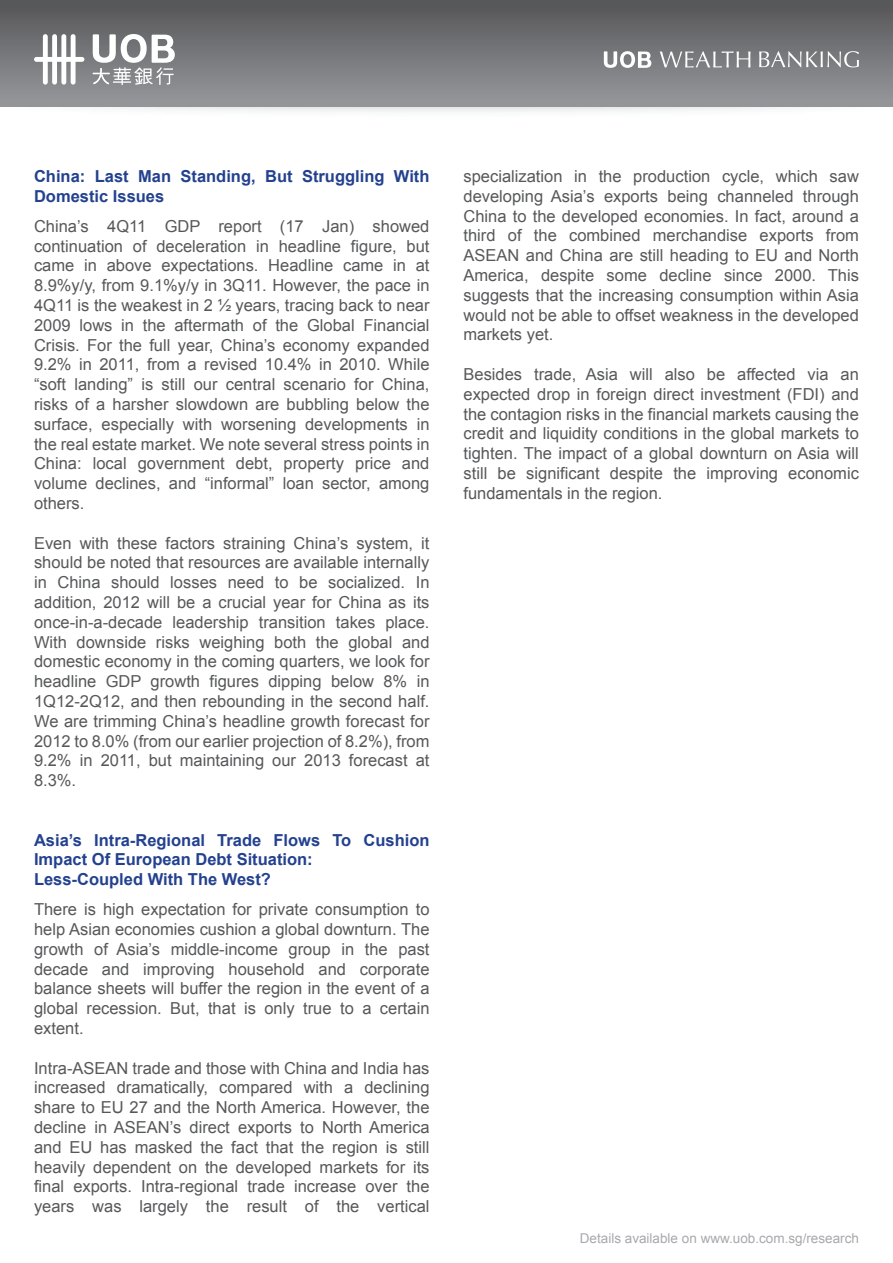
<style>
.page{position:relative;width:893px;height:1263px;background:#fff}
.page>*{position:absolute;margin:0;border:0;box-sizing:border-box;transform-origin:0 0}
.t1{font:16.5px/19.8px "Arial";color:#57585a;text-align:justify}
.t2{font:700 16.5px/19.8px "Arial";color:#23418f}
.t3{font:13.5px "Arial";color:#a8a9ad}
</style>
<div class="page">
<div style="left:0;top:0;width:893px;height:106px;background:linear-gradient(to bottom,#555558,#95979b)"></div>
<svg style="left:34px;top:34px;width:50px;height:51px"></svg>
<svg style="left:93px;top:34px;width:82px;height:51px"></svg>
<svg style="left:604px;top:51px;width:47px;height:17px"></svg>
<svg style="left:759px;top:51px;width:100px;height:16px;background:#9a9c9e"></svg>
<svg style="left:660px;top:51px;width:90px;height:16px"></svg>
<p class="t2" style="left:34px;top:167px;width:397px">China: Last Man Standing, But Struggling With<br>Domestic Issues</p>
<p class="t1" style="left:34px;top:216px;width:397px">China’s 4Q11 GDP report (17 Jan) showed continuation of deceleration in headline figure, but came in above expectations. Headline came in at 8.9%y/y, from 9.1%y/y in 3Q11. However, the pace in 4Q11 is the weakest in 2 ½ years, tracing back to near 2009 lows in the aftermath of the Global Financial Crisis. For the full year, China’s economy expanded 9.2% in 2011, from a revised 10.4% in 2010. While “soft landing” is still our central scenario for China, risks of a harsher slowdown are bubbling below the surface, especially with worsening developments in the real estate market. We note several stress points in China: local government debt, property price and volume declines, and “informal” loan sector, among others.</p>
<p class="t1" style="left:34px;top:533px;width:397px">Even with these factors straining China’s system, it should be noted that resources are available internally in China should losses need to be socialized. In addition, 2012 will be a crucial year for China as its once-in-a-decade leadership transition takes place.<br>With downside risks weighing both the global and domestic economy in the coming quarters, we look for headline GDP growth figures dipping below 8% in 1Q12-2Q12, and then rebounding in the second half.<br>We are trimming China’s headline growth forecast for 2012 to 8.0% (from our earlier projection of 8.2%), from 9.2% in 2011, but maintaining our 2013 forecast at 8.3%.</p>
<p class="t2" style="left:34px;top:830px;width:397px">Asia’s Intra-Regional Trade Flows To Cushion<br>Impact Of European Debt Situation:<br>Less-Coupled With The West?</p>
<p class="t1" style="left:34px;top:900px;width:397px">There is high expectation for private consumption to help Asian economies cushion a global downturn. The growth of Asia’s middle-income group in the past decade and improving household and corporate balance sheets will buffer the region in the event of a global recession. But, that is only true to a certain extent.</p>
<p class="t1" style="left:34px;top:1058px;width:397px">Intra-ASEAN trade and those with China and India has increased dramatically, compared with a declining share to EU 27 and the North America. However, the decline in ASEAN’s direct exports to North America and EU has masked the fact that the region is still heavily dependent on the developed markets for its final exports. Intra-regional trade increase over the years was largely the result of the vertical</p>
<p class="t1" style="left:464px;top:166px;width:397px">specialization in the production cycle, which saw developing Asia’s exports being channeled through China to the developed economies. In fact, around a third of the combined merchandise exports from ASEAN and China are still heading to EU and North America, despite some decline since 2000. This suggests that the increasing consumption within Asia would not be able to offset weakness in the developed markets yet.</p>
<p class="t1" style="left:464px;top:364px;width:397px">Besides trade, Asia will also be affected via an expected drop in foreign direct investment (FDI) and the contagion risks in the financial markets causing the credit and liquidity conditions in the global markets to tighten. The impact of a global downturn on Asia will still be significant despite the improving economic fundamentals in the region.</p>
<p class="t3" style="left:580px;top:1229px;width:281px">Details available on www.uob.com.sg/research</p>
</div>
